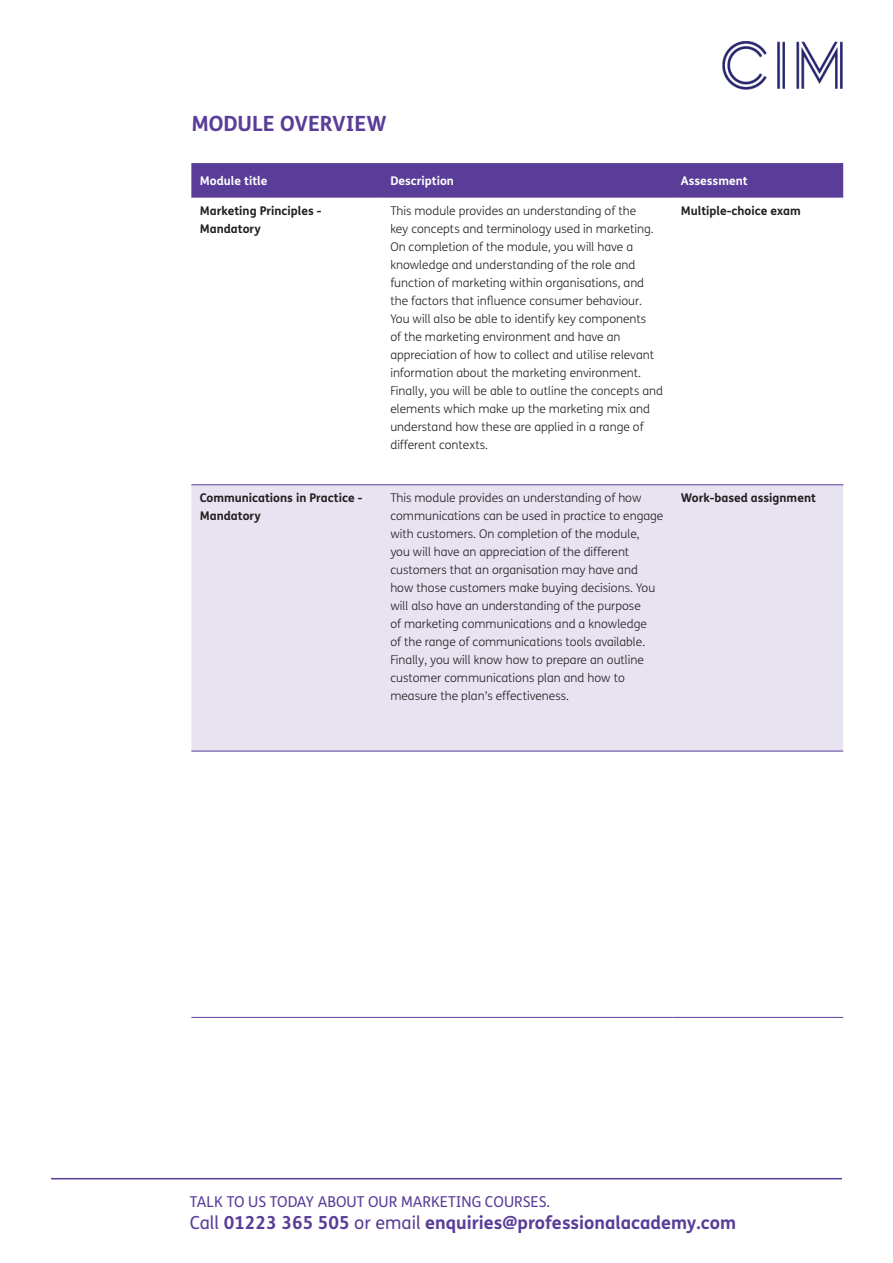
<style>
.page{position:relative;width:893px;height:1263px;background:#fff}
.page>*{position:absolute;margin:0;border:0;box-sizing:border-box;transform-origin:0 0}
.SUB_HEADER2{font:700 21px "FS Me";color:#593d98}
.t1{font:700 18px "FS Me";color:#593d98}
.t2{font:15px "FS Me";color:#593d98}
.BODY_COPY{font:300 12px/18px "FS Me";color:#231f20}
.BODY_COPY-2{font:700 12px/18px "FS Me";color:#231f20}
.BODY_COPY-3{font:700 12px "FS Me";color:#fff}
.s1{font-weight:400}
</style>
<div class="page">
<hr style="left:51px;top:1178px;width:791px;height:1px;background:#593d98">
<img style="left:722px;top:41px;width:120px;height:48px">
<div style="left:191px;top:163px;width:652px;height:34px;background:#593d98"></div>
<div style="left:191px;top:485px;width:652px;height:266px;background:#e7e3f1"></div>
<hr style="left:191px;top:197px;width:191px;height:1px;background:#593d98">
<hr style="left:382px;top:197px;width:290px;height:1px;background:#593d98">
<hr style="left:672px;top:197px;width:171px;height:1px;background:#593d98">
<hr style="left:191px;top:484px;width:191px;height:1px;background:#593d98">
<hr style="left:382px;top:484px;width:290px;height:1px;background:#593d98">
<hr style="left:672px;top:484px;width:171px;height:1px;background:#593d98">
<hr style="left:191px;top:751px;width:191px;height:1px;background:#593d98">
<hr style="left:382px;top:751px;width:290px;height:1px;background:#593d98">
<hr style="left:672px;top:751px;width:171px;height:1px;background:#593d98">
<hr style="left:191px;top:1017px;width:191px;height:1px;background:#593d98">
<hr style="left:382px;top:1017px;width:290px;height:1px;background:#593d98">
<hr style="left:672px;top:1017px;width:171px;height:1px;background:#593d98">
<p class="SUB_HEADER2" style="left:191px;top:107px;width:197px">MODULE OVERVIEW</p>
<p class="BODY_COPY-3" style="left:200px;top:171px;width:69px">Module title</p>
<p class="BODY_COPY-3" style="left:390px;top:171px;width:65px">Description</p>
<p class="BODY_COPY-3" style="left:681px;top:171px;width:68px">Assessment</p>
<p class="BODY_COPY-2" style="left:200px;top:201px;width:123px">Marketing Principles -<br>Mandatory</p>
<p class="BODY_COPY" style="left:390px;top:201px;width:274px">This module provides an understanding of the<br>key concepts and terminology used in marketing.<br>On completion of the module, you will have a knowledge and understanding of the role and function of marketing within organisations, and the factors that influence consumer behaviour.<br>You will also be able to identify key components<br>of the marketing environment and have an appreciation of how to collect and utilise relevant information about the marketing environment.<br>Finally, you will be able to outline the concepts and elements which make up the marketing mix and understand how these are applied in a range of different contexts.</p>
<p class="BODY_COPY-2" style="left:681px;top:201px;width:121px">Multiple-choice exam</p>
<p class="BODY_COPY-2" style="left:200px;top:488px;width:164px">Communications in Practice -<br>Mandatory</p>
<p class="BODY_COPY" style="left:390px;top:489px;width:274px">This module provides an understanding of how communications can be used in practice to engage with customers. On completion of the module,<br>you will have an appreciation of the different customers that an organisation may have and how those customers make buying decisions. You will also have an understanding of the purpose<br>of marketing communications and a knowledge<br>of the range of communications tools available.<br>Finally, you will know how to prepare an outline customer communications plan and how to measure the plan’s effectiveness.</p>
<p class="BODY_COPY-2" style="left:681px;top:488px;width:137px">Work-based assignment</p>
<p class="t2" style="left:190px;top:1191px;width:362px">TALK TO US TODAY ABOUT OUR MARKETING COURSES.</p>
<h2 class="t1" style="left:190px;top:1208px;width:548px"><span class="s1">Call</span> 01223 365 505 <span class="s1">or email</span> enquiries@professionalacademy.com</h2>
</div>
